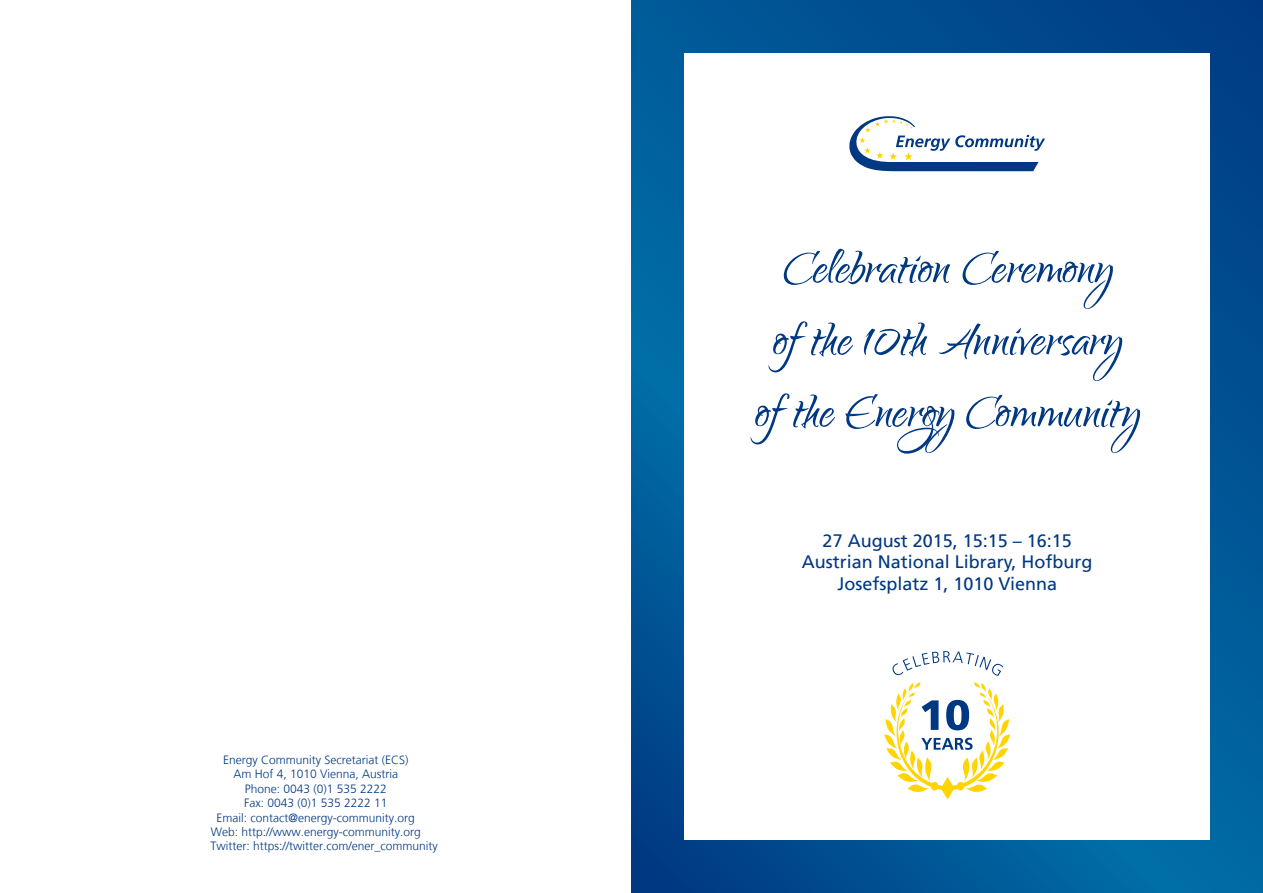
<style>
.page{position:relative;width:1263px;height:893px;background:#fff}
.page>*{position:absolute;margin:0;border:0;box-sizing:border-box;transform-origin:0 0}
.t1{font:60px/72px "Qwigley";color:#003882;text-align:center}
.t2{font:18px/21.6px "Frutiger LT";color:#003882;text-align:center}
.t3{font:300 12px "Frutiger LT";color:#003882}
</style>
<div class="page">
<svg style="left:631px;top:0;width:632px;height:893px"></svg>
<div style="left:685px;top:53px;width:525px;height:787px;background:#fff"></div>
<svg style="left:849px;top:116px;width:196px;height:55px"></svg>
<svg style="left:884px;top:682px;width:126px;height:117px"></svg>
<svg style="left:892px;top:651px;width:111px;height:25px"></svg>
<p class="t3" style="left:223px;top:753px;width:187px">Energy Community Secretariat (ECS)</p>
<p class="t3" style="left:233px;top:767px;width:166px">Am Hof 4, 1010 Vienna, Austria</p>
<p class="t3" style="left:245px;top:782px;width:144px">Phone: 0043 (0)1 535 2222</p>
<p class="t3" style="left:244px;top:796px;width:145px">Fax: 0043 (0)1 535 2222 11</p>
<p class="t3" style="left:217px;top:811px;width:200px">Email: contact@energy-community.org</p>
<p class="t3" style="left:211px;top:825px;width:212px">Web: http://www.energy-community.org</p>
<p class="t3" style="left:210px;top:839px;width:229px">Twitter: https://twitter.com/ener_community</p>
<h1 class="t1" style="left:755px;top:237px;width:386px">Celebration Ceremony<br>of the 10th Anniversary of the Energy Community</h1>
<h2 class="t2" style="left:802px;top:530px;width:292px">27 August 2015, 15:15 – 16:15<br>Austrian National Library, Hofburg<br>Josefsplatz 1, 1010 Vienna</h2>
</div>
